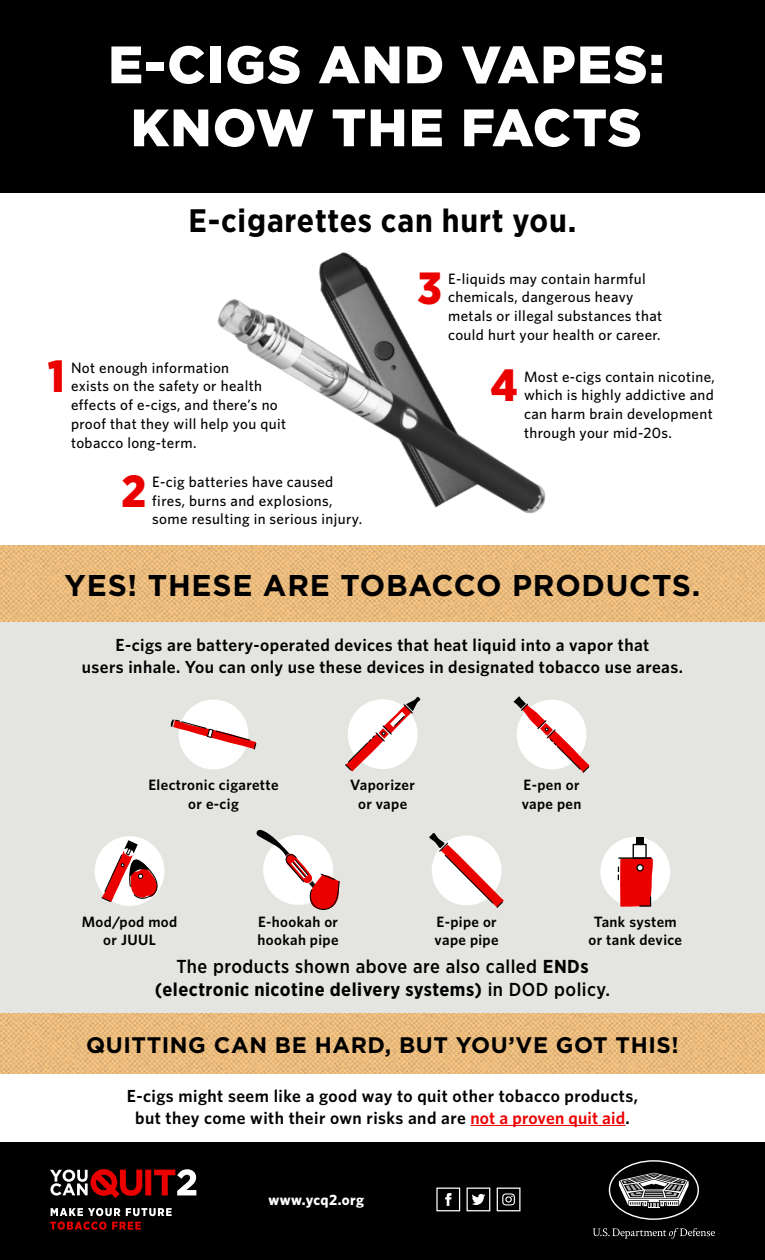
<style>
.page{position:relative;width:765px;height:1260px;background:#fff}
.page>*{position:absolute;margin:0;border:0;box-sizing:border-box;transform-origin:0 0}
.t1{font:900 52.5px/63px "Gotham";letter-spacing:.025em;color:#fff;text-align:center}
.t2{font:900 45px "Gotham Narrow";color:#eb0000}
.t3{font:700 32.5px "Gotham Narrow";letter-spacing:.025em;color:#000}
.t4{font:700 30px "Gotham";letter-spacing:.025em;color:#000}
.t5{font:700 22.5px "Gotham";letter-spacing:.025em;color:#000}
.t6{font:500 18.75px/22.5px "Gotham Narrow";letter-spacing:.025em;color:#000;text-align:center}
.t7{font:600 17.5px/21.2px "Whitney";letter-spacing:.025em;color:#000;text-align:center}
.t8{font:500 15px/18.8px "Whitney";letter-spacing:.025em;color:#000}
.t9{font:600 15px/18.8px "Whitney";letter-spacing:.025em;color:#000;text-align:center}
.t10{font:700 15px "Whitney";letter-spacing:.025em;color:#fff}
.s1{font-weight:700}
.s2{color:#eb0000}
</style>
<div class="page">
<div style="left:0;top:1143px;width:765px;height:117px;background:#000"></div>
<svg style="left:472px;top:1194px;width:13px;height:11px"></svg>
<div style="left:467px;top:1188px;width:23px;height:23px;border:1px solid #fff"></div>
<svg style="left:502px;top:1193px;width:13px;height:12px"></svg>
<div style="left:497px;top:1188px;width:23px;height:23px;border:1px solid #fff"></div>
<svg style="left:445px;top:1193px;width:6px;height:13px"></svg>
<div style="left:436px;top:1188px;width:24px;height:23px;border:1px solid #fff"></div>
<svg style="left:50px;top:1169px;width:146px;height:29px"></svg>
<svg style="left:51px;top:1208px;width:69px;height:8px"></svg>
<svg style="left:126px;top:1208px;width:46px;height:8px"></svg>
<svg style="left:50px;top:1222px;width:91px;height:8px"></svg>
<svg style="left:609px;top:1160px;width:90px;height:60px"></svg>
<svg style="left:593px;top:1228px;width:122px;height:11px"></svg>
<div style="left:0;top:572px;width:765px;height:499px;background:#e4e4e1"></div>
<div style="left:0;top:0;width:765px;height:192px;background:#000"></div>
<img style="left:0;top:546px;width:765px;height:76px">
<hr style="left:470px;top:1125px;width:155px;height:1px;background:#eb0000">
<img style="left:0;top:1013px;width:765px;height:61px">
<img style="left:319px;top:252px;width:65px;height:45px">
<img style="left:217px;top:297px;width:329px;height:217px">
<div style="left:179px;top:700px;width:69px;height:69px;background:#fff;border-radius:50%"></div>
<svg style="left:170px;top:719px;width:86px;height:31px"></svg>
<svg style="left:514px;top:696px;width:76px;height:77px"></svg>
<svg style="left:345px;top:697px;width:75px;height:75px"></svg>
<div style="left:600px;top:837px;width:70px;height:70px;background:#fff;border-radius:50%"></div>
<svg style="left:618px;top:844px;width:35px;height:63px"></svg>
<hr style="left:618px;top:857px;width:34px;height:2px;background:#000">
<div style="left:636px;top:837px;width:8px;height:8px;background:#000"></div>
<svg style="left:256px;top:830px;width:84px;height:80px"></svg>
<svg style="left:429px;top:833px;width:75px;height:75px"></svg>
<svg style="left:95px;top:836px;width:70px;height:70px"></svg>
<h1 class="t1" style="left:108px;top:33px;width:558px">E-CIGS AND VAPES:<br>KNOW THE FACTS</h1>
<h2 class="t3" style="left:189px;top:200px;width:389px">E-cigarettes can hurt you.</h2>
<p class="t2" style="left:48px;top:346px;width:18px">1</p>
<p class="t8" style="left:71px;top:358px;width:217px">Not enough information<br>exists on the safety or health effects of e-cigs, and there’s no proof that they will help you quit tobacco long-term.</p>
<p class="t2" style="left:121px;top:462px;width:26px">2</p>
<p class="t8" style="left:152px;top:472px;width:212px">E-cig batteries have caused fires, burns and explosions, some resulting in serious injury.</p>
<p class="t2" style="left:418px;top:258px;width:26px">3</p>
<p class="t8" style="left:448px;top:269px;width:216px">E-liquids may contain harmful chemicals, dangerous heavy metals or illegal substances that could hurt your health or career.</p>
<p class="t2" style="left:490px;top:355px;width:29px">4</p>
<p class="t8" style="left:524px;top:367px;width:192px">Most e-cigs contain nicotine, which is highly addictive and can harm brain development through your mid-20s.</p>
<h2 class="t4" style="left:65px;top:565px;width:637px">YES! THESE ARE TOBACCO PRODUCTS.</h2>
<p class="t7" style="left:82px;top:634px;width:603px">E-cigs are battery-operated devices that heat liquid into a vapor that<br>users inhale. You can only use these devices in designated tobacco use areas.</p>
<p class="t9" style="left:148px;top:775px;width:132px">Electronic cigarette or e-cig</p>
<p class="t9" style="left:522px;top:775px;width:61px;text-align:left">E-pen or vape pen</p>
<p class="t9" style="left:350px;top:775px;width:66px">Vaporizer or vape</p>
<p class="t9" style="left:82px;top:912px;width:97px">Mod/pod mod or JUUL</p>
<p class="t9" style="left:258px;top:912px;width:83px;text-align:left">E-hookah or hookah pipe</p>
<p class="t9" style="left:435px;top:912px;width:66px;text-align:left">E-pipe or vape pipe</p>
<p class="t9" style="left:588px;top:912px;width:95px">Tank system or tank device</p>
<p class="t6" style="left:155px;top:955px;width:457px">The products shown above are also called <span class="s1">ENDs (electronic nicotine delivery systems)</span> in DOD policy.</p>
<h2 class="t5" style="left:86px;top:1030px;width:594px">QUITTING CAN BE HARD, BUT YOU’VE GOT THIS!</h2>
<p class="t7" style="left:127px;top:1085px;width:513px">E-cigs might seem like a good way to quit other tobacco products, but they come with their own risks and are <span class="s2">not a proven quit aid</span>.</p>
<p class="t10" style="left:269px;top:1190px;width:97px">www.ycq2.org</p>
</div>
